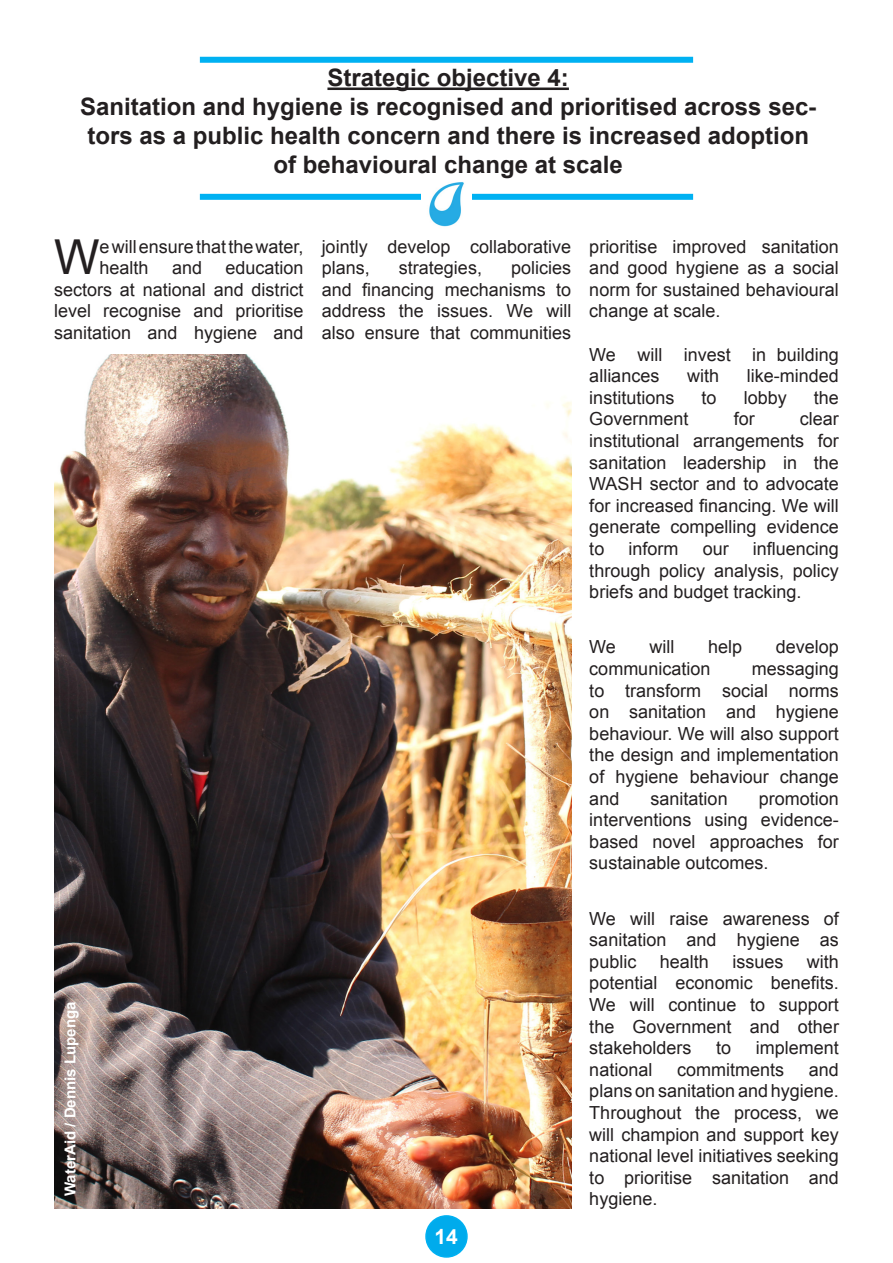
<style>
.page{position:relative;width:893px;height:1263px;background:#fff}
.page>*{position:absolute;margin:0;border:0;box-sizing:border-box;transform-origin:0 0}
.t1{font:48.15px "Arial";color:#231f20}
.t2{font:700 24px/28.8px "Arial";color:#231f20;text-align:center}
.t3{font:700 21px "Arial";color:#fff}
.t4{font:18px/21.6px "Arial";color:#231f20;text-align:justify}
.t5{font:700 15px "Arial";color:#fff}
</style>
<div class="page">
<div style="left:200px;top:57px;width:493px;height:6px;background:#00b1f2"></div>
<div style="left:200px;top:194px;width:493px;height:6px;background:#00b1f2"></div>
<hr style="left:327px;top:88px;width:242px;height:2px;background:#231f20">
<img style="left:422px;top:182px;width:49px;height:45px">
<img style="left:54px;top:354px;width:517px;height:855px">
<div style="left:426px;top:1216px;width:41px;height:41px;background:#00abec;border-radius:50%"></div>
<div style="left:425px;top:1215px;width:43px;height:43px;border:2px solid #00b1f2;border-radius:50%"></div>
<p class="t2" style="left:327px;top:64px;width:243px">Strategic objective 4:</p>
<p class="t2" style="left:80px;top:93px;width:738px">Sanitation and hygiene is recognised and prioritised across sec&shy;tors as a public health concern and there is increased adoption of behavioural change at scale</p>
<p class="t1" style="left:54px;top:226px;width:47px">W</p>
<p class="t4" style="left:99px;top:236px;width:206px">e will ensure that the water, health</p>
<p class="t4" style="left:54px;top:257px;width:251px;text-indent:172px">education sectors at national and district level recognise and prioritise sanitation and hygiene and</p>
<p class="t4" style="left:172px;top:257px;width:32px">and</p>
<p class="t4" style="left:322px;top:236px;width:251px">jointly develop collaborative plans,</p>
<p class="t4" style="left:322px;top:257px;width:251px;text-indent:190px">policies and financing mechanisms to address the issues. We will also ensure that communities</p>
<p class="t4" style="left:399px;top:257px;width:85px">strategies,</p>
<p class="t5" style="left:60px;top:1196px;width:196px;rotate:-90deg">WaterAid / Dennis Lupenga</p>
<p class="t3" style="left:435px;top:1223px;width:25px">14</p>
<p class="t4" style="left:589px;top:236px;width:251px">prioritise improved sanitation and good hygiene as a social norm for sustained behavioural change at scale.</p>
<p class="t4" style="left:589px;top:344px;width:251px">We will invest in building alliances</p>
<p class="t4" style="left:687px;top:365px;width:34px">with</p>
<p class="t4" style="left:747px;top:365px;width:94px">like-minded</p>
<p class="t4" style="left:589px;top:387px;width:87px">institutions</p>
<p class="t4" style="left:701px;top:387px;width:17px">to</p>
<p class="t4" style="left:744px;top:387px;width:45px">lobby</p>
<p class="t4" style="left:814px;top:387px;width:27px">the</p>
<p class="t4" style="left:589px;top:408px;width:101px">Government</p>
<p class="t4" style="left:734px;top:408px;width:23px">for</p>
<p class="t4" style="left:589px;top:408px;width:251px;text-indent:211px">clear institutional arrangements for sanitation leadership in the WASH sector and to advocate for increased financing. We will generate compelling evidence to</p>
<p class="t4" style="left:589px;top:538px;width:251px;text-indent:164px">influencing through policy analysis, policy briefs and budget tracking.</p>
<p class="t4" style="left:589px;top:636px;width:28px">We</p>
<p class="t4" style="left:650px;top:636px;width:26px">will</p>
<p class="t4" style="left:708px;top:636px;width:36px">help</p>
<p class="t4" style="left:776px;top:636px;width:65px">develop</p>
<p class="t4" style="left:589px;top:658px;width:123px">communication</p>
<p class="t4" style="left:628px;top:538px;width:52px">inform</p>
<p class="t4" style="left:703px;top:538px;width:28px">our</p>
<p class="t4" style="left:589px;top:658px;width:251px;text-indent:163px">messaging to transform social norms on sanitation and hygiene behaviour. We will also support the design and implementation of hygiene behaviour change and</p>
<p class="t4" style="left:589px;top:788px;width:251px;text-indent:170px">promotion interventions using evidence&shy;based novel approaches for sustainable outcomes.</p>
<p class="t4" style="left:651px;top:788px;width:79px">sanitation</p>
<p class="t4" style="left:589px;top:908px;width:251px">We will raise awareness of sanitation and hygiene as public</p>
<p class="t4" style="left:589px;top:951px;width:251px;text-indent:218px">with potential economic benefits.<br>We will continue to support the Government and other stakeholders</p>
<p class="t4" style="left:660px;top:951px;width:51px">health</p>
<p class="t4" style="left:732px;top:951px;width:53px">issues</p>
<p class="t4" style="left:716px;top:1037px;width:17px">to</p>
<p class="t4" style="left:756px;top:1037px;width:85px">implement</p>
<p class="t4" style="left:589px;top:1059px;width:251px;text-indent:220px">and plans on sanitation and hygiene.<br>Throughout the process, we will champion and support key national level initiatives seeking to prioritise sanitation and hygiene.</p>
<p class="t4" style="left:589px;top:1059px;width:65px">national</p>
<p class="t4" style="left:677px;top:1059px;width:109px">commitments</p>
</div>
